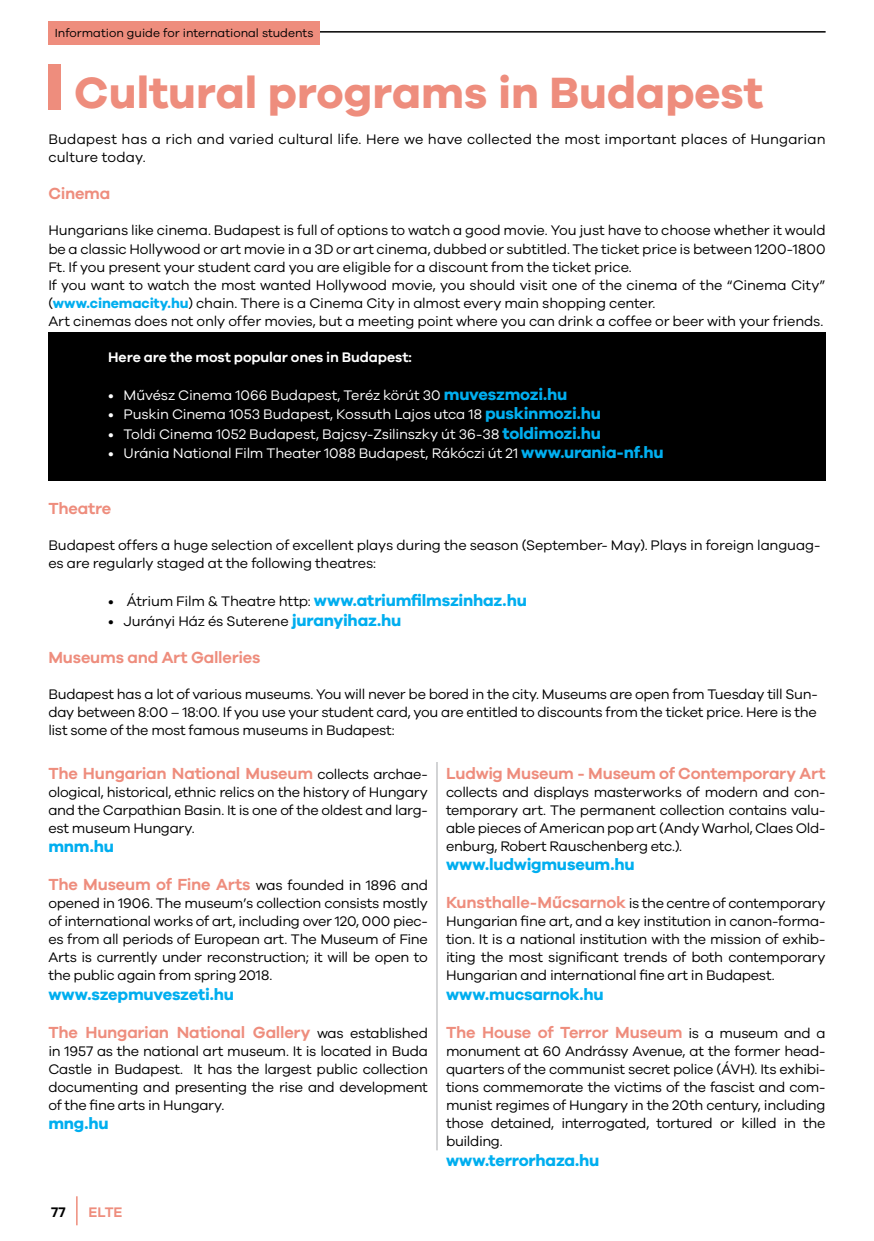
<style>
.page{position:relative;width:874px;height:1241px;background:#fff}
.page>*{position:absolute;margin:0;border:0;box-sizing:border-box;transform-origin:0 0}
.t1{font:700 45.15px "Galano Grotesque";color:#ee8d7d}
.t2{font:600 16.62px "Galano Grotesque";letter-spacing:-.015em;color:#ee8d7d}
.t3{font:700 16.62px "Galano Grotesque";letter-spacing:-.015em;color:#00aeef}
.t4{font:14.35px/18px "Galano Grotesque";letter-spacing:-.015em;color:#000;text-align:justify}
.t5{font:14.35px "Galano Grotesque";letter-spacing:-.01em;color:#fff}
.t6{font:14.35px/18px "Galano Grotesque";letter-spacing:.005em;color:#000}
.t7{font:600 14.35px "Galano Grotesque";letter-spacing:-.01em;color:#fff}
.t8{font:600 14.35px "Galano Grotesque";color:#ee8d7d}
.t9{font:600 14.35px "Galano Grotesque";color:#000}
.t10{font:12.08px "Galano Grotesque";color:#000}
.s1{font-weight:700;color:#00aeef}
.s2{font-weight:700;font-size:16.62px;color:#00aeef}
.s3{font-weight:400;font-size:14.35px;color:#000}
.s4{font-weight:600;font-size:16.62px;color:#ee8d7d}
</style>
<div class="page">
<hr style="left:181px;top:31px;width:644px;height:2px;background:#000">
<hr style="left:76px;top:1195px;width:2px;height:29px;background:#ee8d7d">
<div style="left:48px;top:21px;width:272px;height:23px;background:#ee8d7d"></div>
<div style="left:48px;top:332px;width:777px;height:148px;background:#000"></div>
<div style="left:48px;top:64px;width:13px;height:45px;background:#ee8d7d"></div>
<hr style="left:436px;top:761px;width:1px;height:389px;background:#a7a9ac">
<p class="t10" style="left:55px;top:26px;width:260px">Information guide for international students</p>
<h1 class="t1" style="left:74px;top:65px;width:690px">Cultural programs in Budapest</h1>
<p class="t6" style="left:48px;top:129px;width:778px">Budapest has a rich and varied cultural life. Here we have collected the most important places of Hungarian culture today.</p>
<p class="t2" style="left:48px;top:183px;width:64px">Cinema</p>
<p class="t4" style="left:48px;top:221px;width:778px;text-align:left">Hungarians like cinema. Budapest is full of options to watch a good movie. You just have to choose whether it would be a classic Hollywood or art movie in a 3D or art cinema, dubbed or subtitled. The ticket price is between 1200-1800<br>Ft. If you present your student card you are eligible for a discount from the ticket price.<br>If you want to watch the most wanted Hollywood movie, you should visit one of the cinema of the “Cinema City” (<span class="s1">www.cinemacity.hu</span>) chain. There is a Cinema City in almost every main shopping center.<br>Art cinemas does not only offer movies, but a meeting point where you can drink a coffee or beer with your friends.</p>
<p class="t7" style="left:108px;top:348px;width:305px">Here are the most popular ones in Budapest:</p>
<p class="t5" style="left:108px;top:386px;width:460px">• Művész Cinema 1066 Budapest, Teréz körút 30 <span class="s2">muveszmozi.hu</span></p>
<p class="t5" style="left:108px;top:405px;width:494px">• Puskin Cinema 1053 Budapest, Kossuth Lajos utca 18 <span class="s2">puskinmozi.hu</span></p>
<p class="t5" style="left:108px;top:425px;width:494px">• Toldi Cinema 1052 Budapest, Bajcsy-Zsilinszky út 36-38 <span class="s2">toldimozi.hu</span></p>
<p class="t5" style="left:108px;top:445px;width:556px">• Uránia National Film Theater 1088 Budapest, Rákóczi út 21 <span class="s2">www.urania-nf.hu</span></p>
<p class="t2" style="left:48px;top:498px;width:64px">Theatre</p>
<p class="t4" style="left:48px;top:536px;width:773px">Budapest offers a huge selection of excellent plays during the season (September- May). Plays in foreign languag&shy;es are regularly staged at the following theatres:</p>
<p class="t4" style="left:108px;top:591px;width:420px">• Átrium Film &amp; Theatre http: <span class="s2">www.atriumfilmszinhaz.hu</span></p>
<p class="t4" style="left:108px;top:611px;width:294px">• Jurányi Ház és Suterene <span class="s2">juranyihaz.hu</span></p>
<p class="t2" style="left:48px;top:647px;width:213px">Museums and Art Galleries</p>
<p class="t4" style="left:48px;top:685px;width:770px">Budapest has a lot of various museums. You will never be bored in the city. Museums are open from Tuesday till Sun&shy;day between 8:00 – 18:00. If you use your student card, you are entitled to discounts from the ticket price. Here is the list some of the most famous museums in Budapest:</p>
<p class="t2" style="left:48px;top:762px;width:381px">The Hungarian National Museum <span class="s3">collects archae-</span></p>
<p class="t4" style="left:48px;top:782px;width:381px">ological, historical, ethnic relics on the history of Hungary and the Carpathian Basin. It is one of the oldest and larg&shy;est museum Hungary.</p>
<p class="t3" style="left:48px;top:836px;width:67px">mnm.hu</p>
<p class="t2" style="left:48px;top:874px;width:381px">The Museum of Fine Arts <span class="s3">was founded in 1896 and</span></p>
<p class="t4" style="left:48px;top:893px;width:381px">opened in 1906. The museum’s collection consists mostly of international works of art, including over 120, 000 piec&shy;es from all periods of European art. The Museum of Fine Arts is currently under reconstruction; it will be open to the public again from spring 2018.</p>
<p class="t3" style="left:48px;top:983px;width:187px">www.szepmuveszeti.hu</p>
<p class="t2" style="left:48px;top:1021px;width:381px">The Hungarian National Gallery <span class="s3">was established</span></p>
<p class="t4" style="left:48px;top:1041px;width:381px">in 1957 as the national art museum. It is located in Buda Castle in Budapest. It has the largest public collection documenting and presenting the rise and development of the fine arts in Hungary.</p>
<p class="t3" style="left:48px;top:1113px;width:62px">mng.hu</p>
<p class="t2" style="left:446px;top:762px;width:381px">Ludwig Museum - Museum of Contemporary Art</p>
<p class="t4" style="left:446px;top:782px;width:381px">collects and displays masterworks of modern and con&shy;temporary art. The permanent collection contains valu&shy;able pieces of American pop art (Andy Warhol, Claes Old&shy;enburg, Robert Rauschenberg etc.).</p>
<p class="t3" style="left:446px;top:854px;width:190px">www.ludwigmuseum.hu</p>
<p class="t4" style="left:446px;top:893px;width:381px"><span class="s4">Kunsthalle-Műcsarnok</span> is the centre of contemporary Hungarian fine art, and a key institution in canon-forma&shy;tion. It is a national institution with the mission of exhib&shy;iting the most significant trends of both contemporary Hungarian and international fine art in Budapest.</p>
<p class="t3" style="left:446px;top:983px;width:159px">www.mucsarnok.hu</p>
<p class="t2" style="left:446px;top:1021px;width:381px">The House of Terror Museum <span class="s3">is a museum and a</span></p>
<p class="t4" style="left:446px;top:1041px;width:381px">monument at 60 Andrássy Avenue, at the former head&shy;quarters of the communist secret police (ÁVH). Its exhibi&shy;tions commemorate the victims of the fascist and com&shy;munist regimes of Hungary in the 20th century, including those detained, interrogated, tortured or killed in the building.</p>
<p class="t3" style="left:446px;top:1149px;width:155px">www.terrorhaza.hu</p>
<p class="t9" style="left:51px;top:1203px;width:16px">77</p>
<p class="t8" style="left:88px;top:1203px;width:35px">ELTE</p>
</div>
